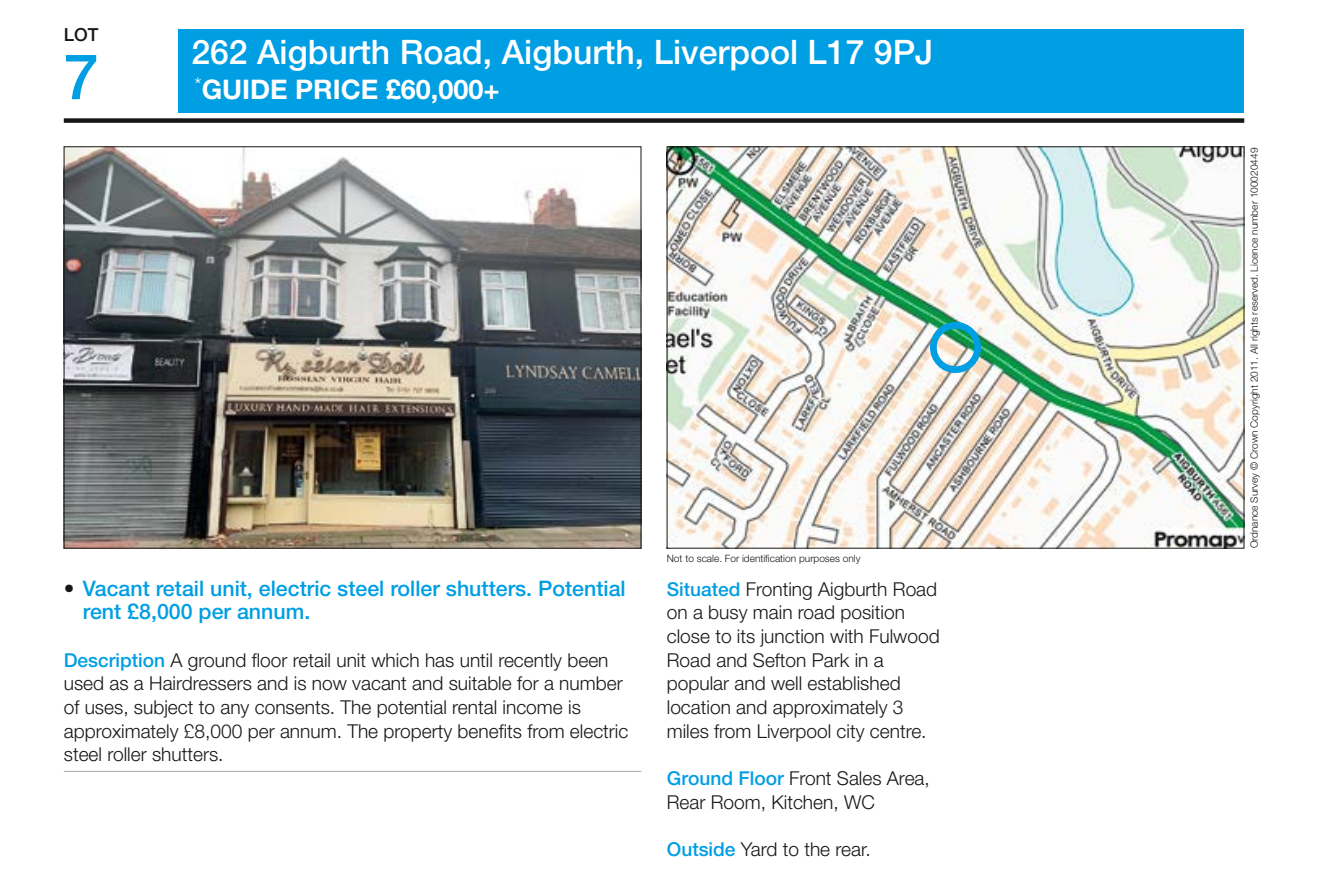
<style>
.page{position:relative;width:1340px;height:883px;background:#fff}
.page>*{position:absolute;margin:0;border:0;box-sizing:border-box;transform-origin:0 0}
.t1{font:500 63px "Helvetica Neue LT Std";color:#009ee3}
.t2{font:500 33.75px "Helvetica Neue LT Std";color:#fff}
.t3{font:700 27px "Helvetica Neue LT Std";color:#fff}
.t4{font:500 21.38px/23.6px "Helvetica Neue LT Std";color:#009ee3}
.t5{font:300 19.12px/23.6px "Helvetica Neue LT Std";color:#181716}
.t6{font:500 18px "Helvetica Neue LT Std";color:#181716}
.t7{font:300 10.12px "Helvetica Neue LT Std";color:#181716}
.s1{color:#181716}
.s2{font-weight:500;color:#009ee3}
</style>
<div class="page">
<div style="left:179px;top:29px;width:1065px;height:83px;background:#009ee3"></div>
<div style="left:64px;top:118px;width:1180px;height:5px;background:#181716"></div>
<img style="left:66px;top:148px;width:573px;height:398px">
<img style="left:668px;top:148px;width:574px;height:398px">
<hr style="left:64px;top:770px;width:577px;height:1px;background:#b1b2b3">
<div style="left:930px;top:322px;width:51px;height:51px;border:7px solid #009ee3;border-radius:50%"></div>
<p class="t6" style="left:64px;top:24px;width:36px">LOT</p>
<h1 class="t1" style="left:64px;top:39px;width:37px">7</h1>
<h2 class="t2" style="left:191px;top:31px;width:743px">262 Aigburth Road, Aigburth, Liverpool L17 9PJ</h2>
<h3 class="t3" style="left:195px;top:73px;width:306px"><sup>*</sup>GUIDE PRICE £60,000+</h3>
<p class="t7" style="left:666px;top:552px;width:195px">Not to scale. For identification purposes only</p>
<p class="t4" style="left:83px;top:576px;width:544px;text-indent:-19px"><span class="s1">•</span> Vacant retail unit, electric steel roller shutters. Potential rent £8,000 per annum.</p>
<p class="t5" style="left:64px;top:647px;width:566px"><span class="s2">Description</span> A ground floor retail unit which has until recently been used as a Hairdressers and is now vacant and suitable for a number of uses, subject to any consents. The potential rental income is approximately £8,000 per annum. The property benefits from electric steel roller shutters.</p>
<p class="t5" style="left:667px;top:576px;width:274px"><span class="s2">Situated</span> Fronting Aigburth Road on a busy main road position close to its junction with Fulwood<br>Road and Sefton Park in a popular and well established location and approximately 3 miles from Liverpool city centre.</p>
<p class="t5" style="left:667px;top:765px;width:264px"><span class="s2">Ground Floor</span> Front Sales Area,<br>Rear Room, Kitchen, WC</p>
<p class="t5" style="left:667px;top:836px;width:205px"><span class="s2">Outside</span> Yard to the rear.</p>
<p class="t7" style="left:1248px;top:548px;width:402px;rotate:-90deg">Ordnance Survey © Crown Copyright 2011. All rights reserved. Licence number 100020449</p>
</div>
